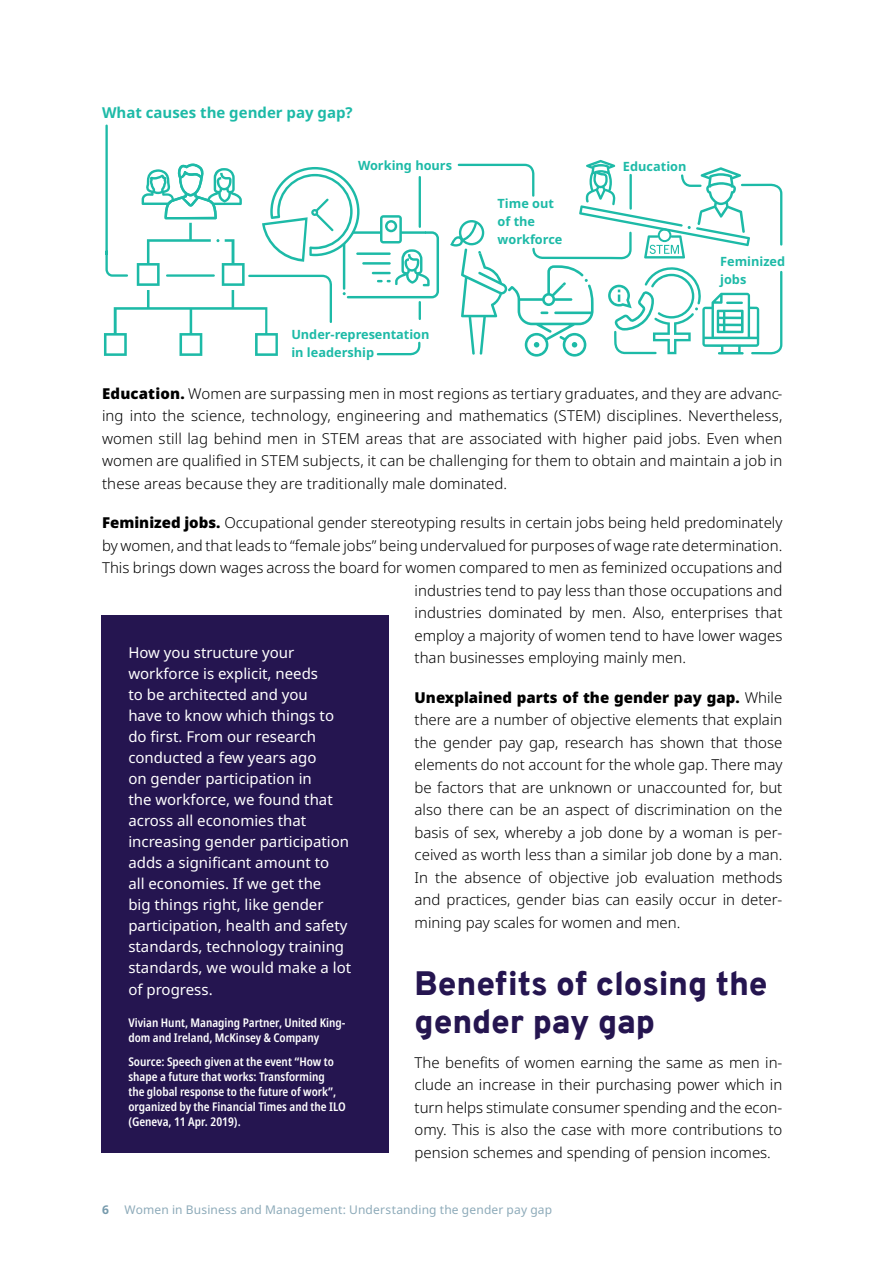
<style>
.page{position:relative;width:893px;height:1263px;background:#fff}
.page>*{position:absolute;margin:0;border:0;box-sizing:border-box;transform-origin:0 0}
.t1{font:900 33px/37.5px "Overpass";letter-spacing:-.005em;color:#251550}
.t2{font:300 15px/22.5px "Noto Sans";color:#000;text-align:justify}
.t3{font:15px/21px "Noto Sans";color:#fff}
.t4{font:700 15px "Noto Sans";color:#1dbaa7}
.t5{font:700 12.75px/18px "Noto Sans";color:#1dbaa7}
.t6{font:600 condensed 12px/15px "Noto Sans";color:#fff}
.t7{font:12px "Noto Sans";letter-spacing:.015em;color:#8daab9}
.t8{font:700 12px "Noto Sans";color:#769aac}
.s1{font-weight:900}
</style>
<div class="page">
<div style="left:102px;top:615px;width:287px;height:537px;background:#251550"></div>
<svg style="left:104px;top:124px;width:335px;height:232px"></svg>
<hr style="left:419px;top:177px;width:2px;height:50px;background:#1dbaa7">
<svg style="left:450px;top:160px;width:333px;height:197px"></svg>
<p class="t4" style="left:102px;top:102px;width:252px">What causes the gender pay gap?</p>
<p class="t5" style="left:358px;top:156px;width:96px">Working hours</p>
<p class="t5" style="left:498px;top:194px;width:66px">Time out of the workforce</p>
<p class="t5" style="left:623px;top:158px;width:65px">Education</p>
<p class="t5" style="left:720px;top:253px;width:67px">Feminized jobs</p>
<p class="t5" style="left:291px;top:326px;width:140px">Under-representation in leadership</p>
<p class="t2" style="left:102px;top:382px;width:682px"><span class="s1">Education.</span> Women are surpassing men in most regions as tertiary graduates, and they are advanc&shy;ing into the science, technology, engineering and mathematics (STEM) disciplines. Nevertheless, women still lag behind men in STEM areas that are associated with higher paid jobs. Even when women are qualified in STEM subjects, it can be challenging for them to obtain and maintain a job in these areas because they are traditionally male dominated.</p>
<p class="t2" style="left:102px;top:512px;width:682px"><span class="s1">Feminized jobs.</span> Occupational gender stereotyping results in certain jobs being held predominately</p>
<p class="t2" style="left:102px;top:534px;width:682px">by women, and that leads to “female jobs” being undervalued for purposes of wage rate determination.</p>
<p class="t2" style="left:102px;top:557px;width:682px">This brings down wages across the board for women compared to men as feminized occupations and</p>
<p class="t2" style="left:415px;top:579px;width:369px">industries tend to pay less than those occupations and</p>
<p class="t2" style="left:415px;top:602px;width:369px">industries dominated by men. Also, enterprises that</p>
<p class="t2" style="left:415px;top:624px;width:369px">employ a majority of women tend to have lower wages</p>
<p class="t2" style="left:415px;top:647px;width:273px">than businesses employing mainly men.</p>
<p class="t2" style="left:415px;top:686px;width:369px"><span class="s1">Unexplained parts of the gender pay gap.</span> While there are a number of objective elements that explain the gender pay gap, research has shown that those elements do not account for the whole gap. There may be factors that are unknown or unaccounted for, but also there can be an aspect of discrimination on the basis of sex, whereby a job done by a woman is per&shy;ceived as worth less than a similar job done by a man.<br>In the absence of objective job evaluation methods and practices, gender bias can easily occur in deter&shy;mining pay scales for women and men.</p>
<h1 class="t1" style="left:415px;top:965px;width:355px">Benefits of closing the gender pay gap</h1>
<p class="t2" style="left:415px;top:1051px;width:369px">The benefits of women earning the same as men in&shy;clude an increase in their purchasing power which in turn helps stimulate consumer spending and the econ&shy;omy. This is also the case with more contributions to pension schemes and spending of pension incomes.</p>
<p class="t3" style="left:128px;top:642px;width:224px">How you structure your workforce is explicit, needs<br>to be architected and you<br>have to know which things to do first. From our research conducted a few years ago<br>on gender participation in<br>the workforce, we found that across all economies that increasing gender participation adds a significant amount to<br>all economies. If we get the<br>big things right, like gender participation, health and safety standards, technology training standards, we would make a lot</p>
<p class="t3" style="left:128px;top:979px;width:86px">of progress.</p>
<p class="t6" style="left:128px;top:1015px;width:219px">Vivian Hunt, Managing Partner, United King&shy;dom and Ireland, McKinsey &amp; Company</p>
<p class="t6" style="left:128px;top:1054px;width:219px">Source: Speech given at the event “How to shape a future that works: Transforming<br>the global response to the future of work”, organized by the Financial Times and the ILO (Geneva, 11 Apr. 2019).</p>
<p class="t8" style="left:102px;top:1201px;width:8px">6</p>
<p class="t7" style="left:125px;top:1201px;width:429px">Women in Business and Management: Understanding the gender pay gap</p>
</div>
